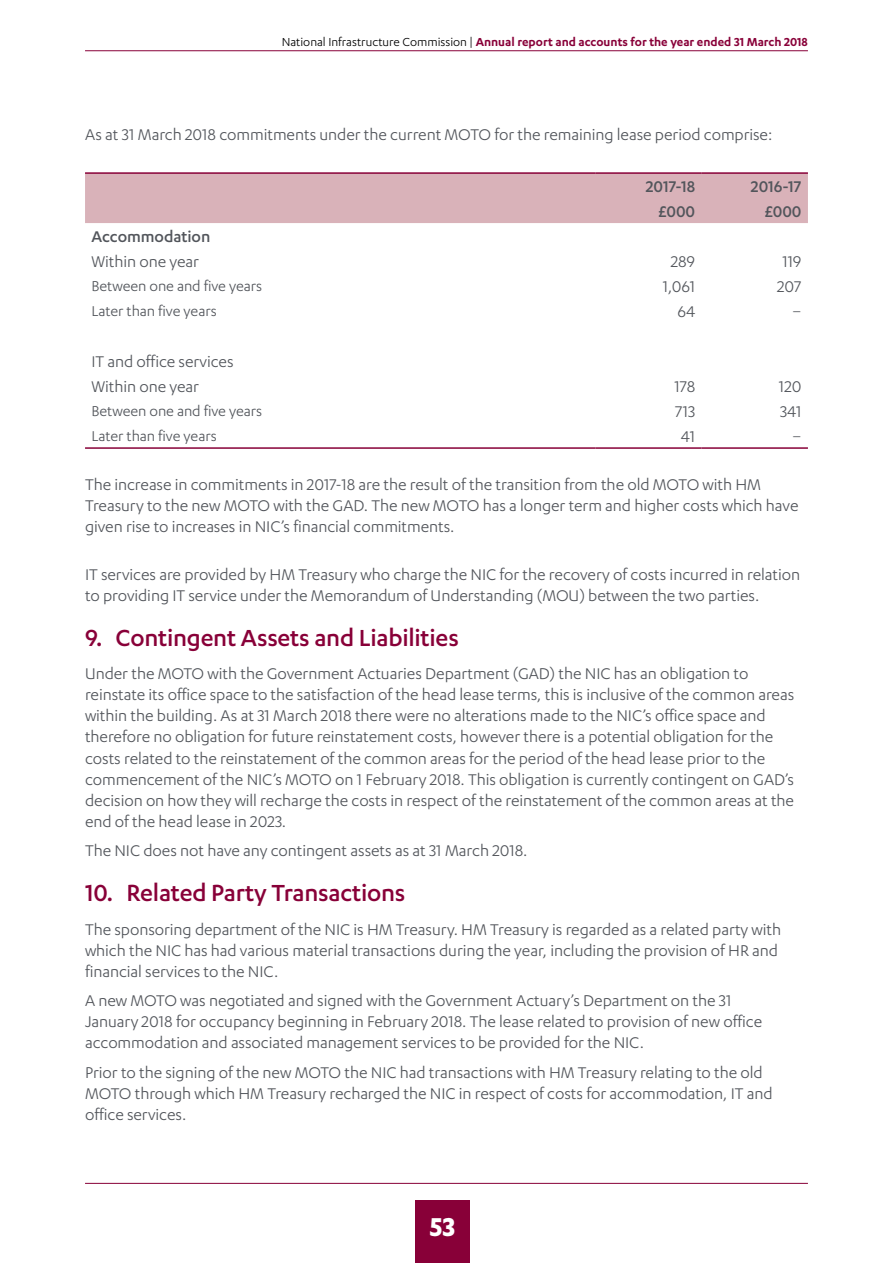
<style>
.page{position:relative;width:893px;height:1263px;background:#fff}
.page>*{position:absolute;margin:0;border:0;box-sizing:border-box;transform-origin:0 0}
.t1{font:700 30px "Karbon";color:#fff}
.Heading_2{font:500 27px "Karbon";letter-spacing:-.01em;color:#880038}
.Body_Full_Out{font:18px/21px "Karbon";letter-spacing:-.005em;color:#52555b}
.Table_Text{font:18px "Karbon";letter-spacing:-.005em;color:#52555b}
.Table_Header{font:500 18px "Karbon";letter-spacing:-.005em;color:#52555b}
.Table_Text-2{font:500 18px "Karbon";letter-spacing:-.005em;color:#52555b}
.Table_Text-3{font:16.5px "Karbon";letter-spacing:-.005em;color:#52555b}
.t2{font:600 13.5px "Karbon";color:#880038}
.s1{font-weight:400;color:#000}
</style>
<div class="page">
<hr style="left:85px;top:50px;width:723px;height:1px;background:#880038">
<div style="left:416px;top:1200px;width:54px;height:63px;background:#880038"></div>
<hr style="left:85px;top:1183px;width:723px;height:1px;background:#880038">
<div style="left:85px;top:174px;width:723px;height:49px;background:#d9b2b9"></div>
<hr style="left:85px;top:172px;width:510px;height:2px;background:#880038">
<hr style="left:595px;top:172px;width:107px;height:2px;background:#880038">
<hr style="left:702px;top:172px;width:106px;height:2px;background:#880038">
<hr style="left:85px;top:447px;width:510px;height:2px;background:#880038">
<hr style="left:595px;top:447px;width:107px;height:2px;background:#880038">
<hr style="left:702px;top:447px;width:106px;height:2px;background:#880038">
<p class="t2" style="left:282px;top:34px;width:528px"><span class="s1">National Infrastructure Commission |</span> Annual report and accounts for the year ended 31 March 2018</p>
<p class="Body_Full_Out" style="left:85px;top:123px;width:689px">As at 31 March 2018 commitments under the current MOTO for the remaining lease period comprise:</p>
<p class="Table_Header" style="left:646px;top:176px;width:51px">2017-18</p>
<p class="Table_Header" style="left:751px;top:176px;width:52px">2016-17</p>
<p class="Table_Header" style="left:658px;top:201px;width:38px">£000</p>
<p class="Table_Header" style="left:765px;top:201px;width:38px">£000</p>
<p class="Table_Text-2" style="left:91px;top:226px;width:120px">Accommodation</p>
<p class="Table_Text" style="left:91px;top:251px;width:109px">Within one year</p>
<p class="Table_Text" style="left:671px;top:251px;width:26px">289</p>
<p class="Table_Text" style="left:782px;top:251px;width:21px">119</p>
<p class="Table_Text-3" style="left:91px;top:277px;width:172px">Between one and five years</p>
<p class="Table_Text" style="left:663px;top:276px;width:34px">1,061</p>
<p class="Table_Text" style="left:777px;top:276px;width:26px">207</p>
<p class="Table_Text-3" style="left:91px;top:302px;width:127px">Later than five years</p>
<p class="Table_Text" style="left:678px;top:301px;width:19px">64</p>
<p class="Table_Text-3" style="left:792px;top:302px;width:11px">–</p>
<p class="Table_Text" style="left:91px;top:351px;width:144px">IT and office services</p>
<p class="Table_Text" style="left:91px;top:376px;width:109px">Within one year</p>
<p class="Table_Text" style="left:674px;top:376px;width:22px">178</p>
<p class="Table_Text" style="left:779px;top:376px;width:24px">120</p>
<p class="Table_Text-3" style="left:91px;top:402px;width:172px">Between one and five years</p>
<p class="Table_Text" style="left:675px;top:401px;width:22px">713</p>
<p class="Table_Text" style="left:780px;top:401px;width:23px">341</p>
<p class="Table_Text-3" style="left:91px;top:427px;width:127px">Later than five years</p>
<p class="Table_Text" style="left:681px;top:426px;width:16px">41</p>
<p class="Table_Text-3" style="left:792px;top:427px;width:11px">–</p>
<p class="Body_Full_Out" style="left:85px;top:474px;width:715px">The increase in commitments in 2017-18 are the result of the transition from the old MOTO with HM<br>Treasury to the new MOTO with the GAD. The new MOTO has a longer term and higher costs which have given rise to increases in NIC’s financial commitments.</p>
<p class="Body_Full_Out" style="left:85px;top:563px;width:717px">IT services are provided by HM Treasury who charge the NIC for the recovery of costs incurred in relation to providing IT service under the Memorandum of Understanding (MOU) between the two parties.</p>
<h2 class="Heading_2" style="left:85px;top:622px;width:375px">9. Contingent Assets and Liabilities</h2>
<p class="Body_Full_Out" style="left:85px;top:663px;width:711px">Under the MOTO with the Government Actuaries Department (GAD) the NIC has an obligation to reinstate its office space to the satisfaction of the head lease terms, this is inclusive of the common areas within the building. As at 31 March 2018 there were no alterations made to the NIC’s office space and therefore no obligation for future reinstatement costs, however there is a potential obligation for the costs related to the reinstatement of the common areas for the period of the head lease prior to the commencement of the NIC’s MOTO on 1 February 2018. This obligation is currently contingent on GAD’s decision on how they will recharge the costs in respect of the reinstatement of the common areas at the end of the head lease in 2023.</p>
<p class="Body_Full_Out" style="left:85px;top:839px;width:444px">The NIC does not have any contingent assets as at 31 March 2018.</p>
<h2 class="Heading_2" style="left:85px;top:877px;width:322px">10. Related Party Transactions</h2>
<p class="Body_Full_Out" style="left:85px;top:918px;width:698px">The sponsoring department of the NIC is HM Treasury. HM Treasury is regarded as a related party with which the NIC has had various material transactions during the year, including the provision of HR and financial services to the NIC.</p>
<p class="Body_Full_Out" style="left:85px;top:990px;width:679px">A new MOTO was negotiated and signed with the Government Actuary’s Department on the 31<br>January 2018 for occupancy beginning in February 2018. The lease related to provision of new office accommodation and associated management services to be provided for the NIC.</p>
<p class="Body_Full_Out" style="left:85px;top:1061px;width:689px">Prior to the signing of the new MOTO the NIC had transactions with HM Treasury relating to the old<br>MOTO through which HM Treasury recharged the NIC in respect of costs for accommodation, IT and office services.</p>
<h1 class="t1" style="left:430px;top:1209px;width:27px">53</h1>
</div>
